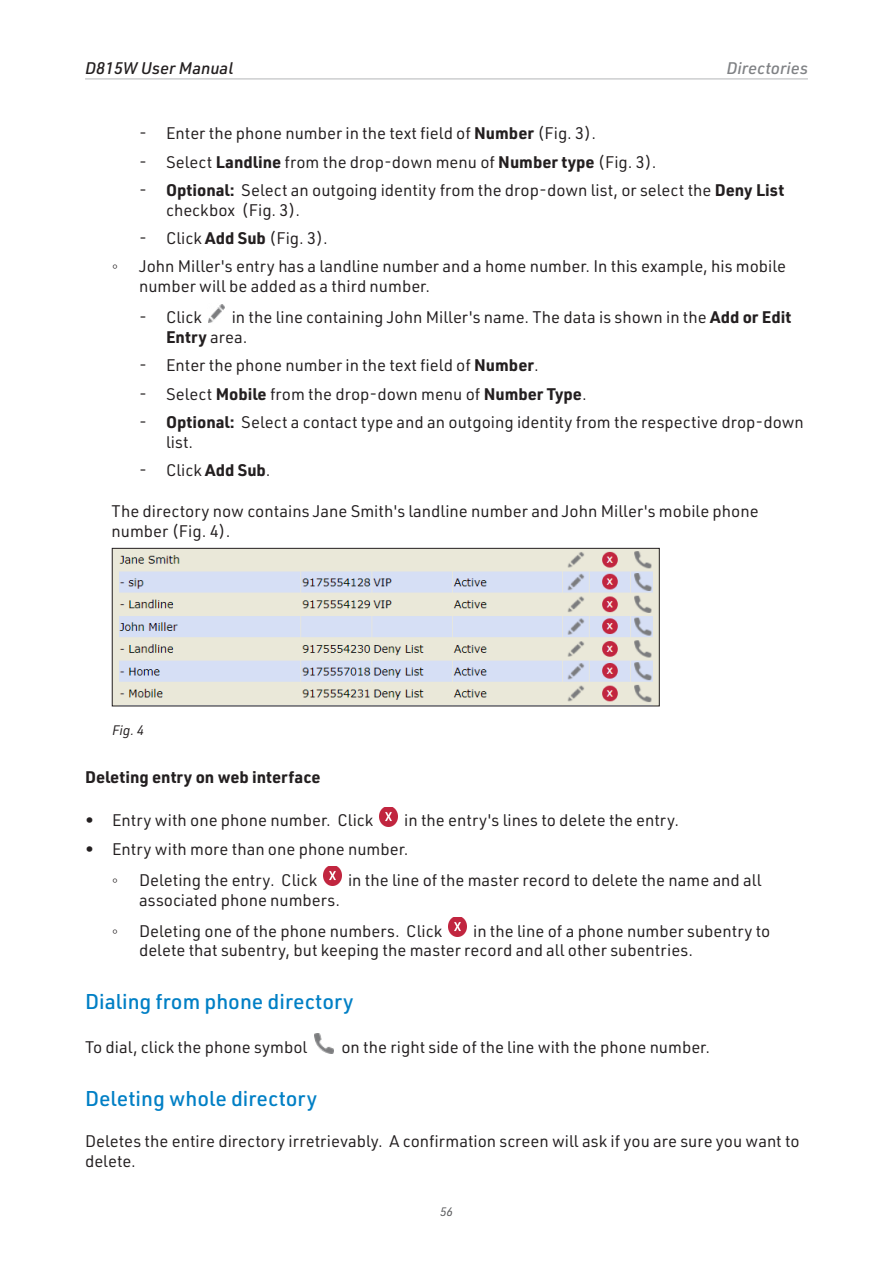
<style>
.page{position:relative;width:893px;height:1263px;background:#fff}
.page>*{position:absolute;margin:0;border:0;box-sizing:border-box;transform-origin:0 0}
.Ü3{font:500 21px "URWDIN";color:#007fc5}
.Liste_indent{font:16.5px/19.8px "URWDIN";color:#231f20}
.Ü4{font:700 16.5px "URWDIN";color:#231f20}
.t1{font:italic 500 16.5px "URWDIN";color:#231f20}
.t2{font:italic 500 16.5px "URWDIN";color:#808285}
.t3{font:16.5px "Calibri";color:#231f20}
.Bildunterschrift{font:italic 13.5px "URWDIN";color:#231f20}
.t4{font:italic 12px "URWDIN";color:#57585a}
.s1{font-weight:700}
</style>
<div class="page">
<hr style="left:85px;top:78px;width:723px;height:1px;background:#bcbdc0">
<img style="left:208px;top:304px;width:17px;height:19px">
<img style="left:114px;top:550px;width:543px;height:154px">
<div style="left:112px;top:548px;width:547px;height:158px;border:1px solid #231f20"></div>
<img style="left:379px;top:807px;width:19px;height:19px">
<img style="left:323px;top:866px;width:19px;height:20px">
<img style="left:448px;top:917px;width:19px;height:19px">
<img style="left:315px;top:1034px;width:18px;height:19px">
<p class="t1" style="left:85px;top:57px;width:150px">D815W User Manual</p>
<p class="t2" style="left:726px;top:57px;width:83px">Directories</p>
<p class="Liste_indent" style="left:139px;top:123px;width:458px">- Enter the phone number in the text field of <span class="s1">Number</span> (Fig. 3).</p>
<p class="Liste_indent" style="left:139px;top:151px;width:519px">- Select <span class="s1">Landline</span> from the drop-down menu of <span class="s1">Number type</span> (Fig. 3).</p>
<p class="Liste_indent" style="left:166px;top:180px;width:620px;text-indent:-27px">- <span class="s1">Optional:</span> Select an outgoing identity from the drop-down list, or select the <span class="s1">Deny List </span>checkbox (Fig. 3).</p>
<p class="Liste_indent" style="left:139px;top:228px;width:190px">- Click <span class="s1">Add Sub</span> (Fig. 3).</p>
<p class="t3" style="left:112px;top:255px;width:7px">◦</p>
<p class="Liste_indent" style="left:139px;top:256px;width:649px">John Miller's entry has a landline number and a home number. In this example, his mobile number will be added as a third number.</p>
<p class="Liste_indent" style="left:139px;top:307px;width:64px">- Click</p>
<p class="Liste_indent" style="left:166px;top:307px;width:627px;text-indent:66px">in the line containing John Miller's name. The data is shown in the <span class="s1">Add or Edit<br>Entry</span> area.</p>
<p class="Liste_indent" style="left:139px;top:355px;width:401px">- Enter the phone number in the text field of <span class="s1">Number</span>.</p>
<p class="Liste_indent" style="left:139px;top:383px;width:449px">- Select <span class="s1">Mobile</span> from the drop-down menu of <span class="s1">Number Type</span>.</p>
<p class="Liste_indent" style="left:166px;top:412px;width:639px;text-indent:-27px">- <span class="s1">Optional:</span> Select a contact type and an outgoing identity from the respective drop-down list.</p>
<p class="Liste_indent" style="left:139px;top:460px;width:133px">- Click <span class="s1">Add Sub</span>.</p>
<p class="Liste_indent" style="left:112px;top:501px;width:649px">The directory now contains Jane Smith's landline number and John Miller's mobile phone number (Fig. 4).</p>
<p class="Bildunterschrift" style="left:112px;top:721px;width:34px">Fig. 4</p>
<p class="Ü4" style="left:85px;top:765px;width:237px">Deleting entry on web interface</p>
<p class="Liste_indent" style="left:85px;top:810px;width:290px">• Entry with one phone number. Click</p>
<p class="Liste_indent" style="left:404px;top:810px;width:276px">in the entry's lines to delete the entry.</p>
<p class="Liste_indent" style="left:85px;top:838px;width:325px">• Entry with more than one phone number.</p>
<p class="t3" style="left:112px;top:869px;width:7px">◦</p>
<p class="Liste_indent" style="left:139px;top:869px;width:180px">Deleting the entry. Click</p>
<p class="Liste_indent" style="left:348px;top:869px;width:415px">in the line of the master record to delete the name and all</p>
<p class="Liste_indent" style="left:139px;top:889px;width:203px">associated phone numbers.</p>
<p class="t3" style="left:112px;top:920px;width:7px">◦</p>
<p class="Liste_indent" style="left:139px;top:920px;width:305px">Deleting one of the phone numbers. Click</p>
<p class="Liste_indent" style="left:139px;top:920px;width:633px;text-indent:334px">in the line of a phone number subentry to delete that subentry, but keeping the master record and all other subentries.</p>
<p class="Ü3" style="left:85px;top:988px;width:270px">Dialing from phone directory</p>
<p class="Liste_indent" style="left:85px;top:1037px;width:224px">To dial, click the phone symbol</p>
<p class="Liste_indent" style="left:341px;top:1037px;width:370px">on the right side of the line with the phone number.</p>
<p class="Ü3" style="left:85px;top:1084px;width:234px">Deleting whole directory</p>
<p class="Liste_indent" style="left:85px;top:1131px;width:716px">Deletes the entire directory irretrievably. A confirmation screen will ask if you are sure you want to delete.</p>
<p class="t4" style="left:440px;top:1204px;width:14px">56</p>
</div>
